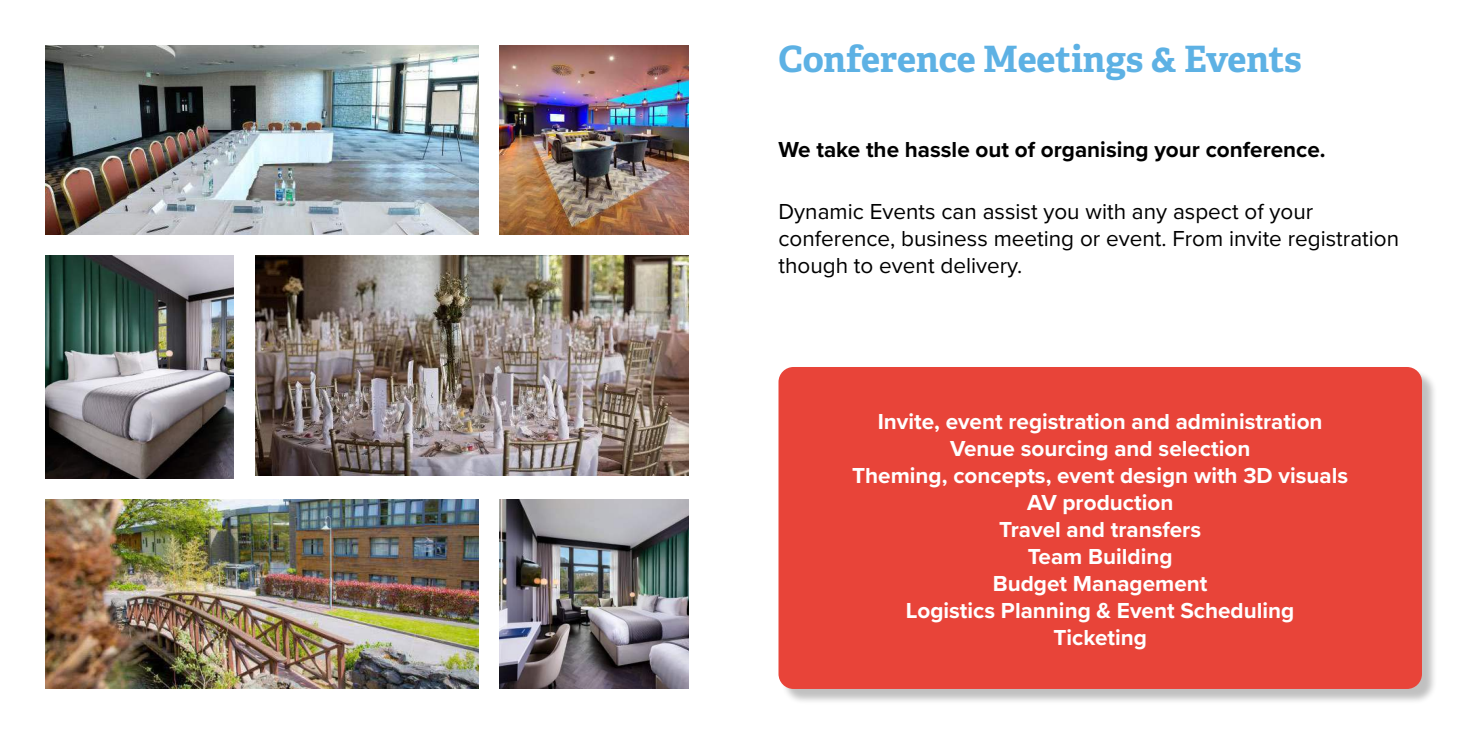
<style>
.page{position:relative;width:1467px;height:734px;background:#fff}
.page>*{position:absolute;margin:0;border:0;box-sizing:border-box;transform-origin:0 0}
.t1{font:700 36.25px "Adelle";letter-spacing:-.005em;color:#5db1e4}
.t2{font:700 22.5px/27px "Proxima Nova";color:#fff;text-align:center}
.t3{font:22.5px/27px "Proxima Nova";color:#000}
.t4{font:700 22.5px "Proxima Nova";color:#000}
</style>
<div class="page">
<div style="left:780px;top:369px;width:658px;height:335px;background:#000;opacity:.25"></div>
<div style="left:778px;top:367px;width:644px;height:321px;background:#e84439;border-radius:15px"></div>
<img style="left:45px;top:45px;width:433px;height:189px">
<img style="left:45px;top:255px;width:189px;height:223px">
<img style="left:500px;top:45px;width:188px;height:189px">
<img style="left:45px;top:500px;width:433px;height:188px">
<img style="left:255px;top:255px;width:433px;height:220px">
<img style="left:500px;top:500px;width:188px;height:188px">
<h1 class="t1" style="left:778px;top:44px;width:525px">Conference Meetings &amp; Events</h1>
<p class="t4" style="left:778px;top:140px;width:549px">We take the hassle out of organising your conference.</p>
<p class="t3" style="left:778px;top:199px;width:622px">Dynamic Events can assist you with any aspect of your conference, business meeting or event. From invite registration though to event delivery.</p>
<p class="t2" style="left:852px;top:409px;width:498px">Invite, event registration and administration<br>Venue sourcing and selection<br>Theming, concepts, event design with 3D visuals<br>AV production<br>Travel and transfers<br>Team Building<br>Budget Management<br>Logistics Planning &amp; Event Scheduling<br>Ticketing</p>
</div>
